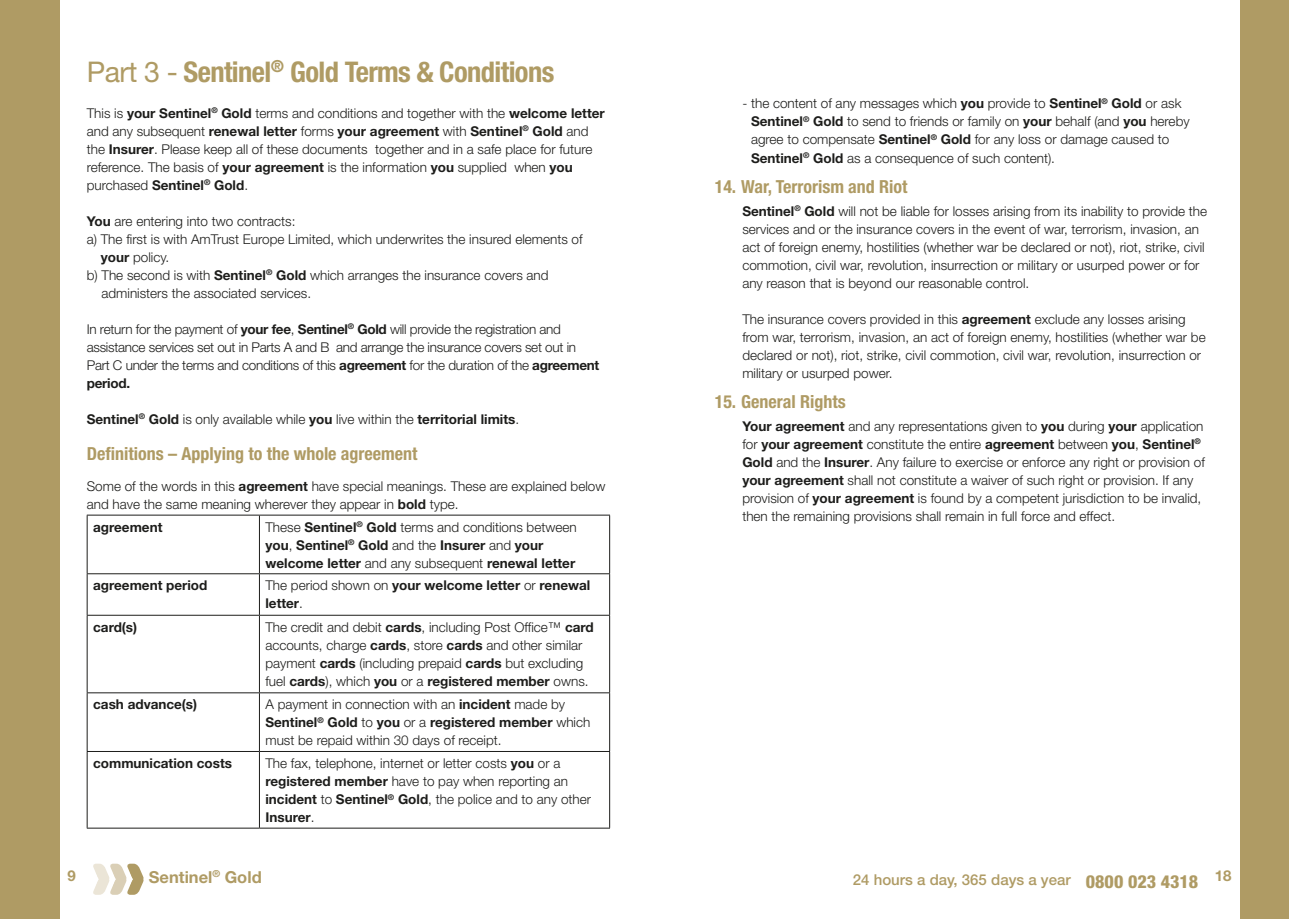
<style>
.page{position:relative;width:1289px;height:919px;background:#fff}
.page>*{position:absolute;margin:0;border:0;box-sizing:border-box;transform-origin:0 0}
.t1{font:700 condensed 28.5px "Helvetica Neue";letter-spacing:-.02em;color:#af9b64}
.t2{font:700 condensed 18px "Helvetica Neue";color:#af9b64}
.t3{font:700 16.5px "Helvetica Neue";color:#af9b64}
.t4{font:500 15px "Helvetica Neue";color:#af9b64}
.t5{font:700 15px "Helvetica Neue";color:#af9b64}
.t6{font:300 13.5px/18px "Helvetica Neue";color:#1d1d1b}
.t7{font:700 13.5px/18px "Helvetica Neue";color:#1d1d1b}
.t8{font:300 13.5px/18px "Helvetica Neue";letter-spacing:-.02em;color:#1d1d1b}
.s1{font-weight:400;font-stretch:normal}
.s2{font-weight:700}
.s3{font-weight:300}
.s4{font-weight:800;font-stretch:condensed;font-size:18px}
</style>
<div class="page">
<div style="left:0;top:0;width:59px;height:918px;background:#af9b64"></div>
<svg style="left:93px;top:863px;width:51px;height:31px"></svg>
<hr style="left:87px;top:514px;width:172px;height:1px;background:#1d1d1b">
<hr style="left:87px;top:515px;width:1px;height:58px;background:#1d1d1b">
<hr style="left:259px;top:514px;width:351px;height:1px;background:#1d1d1b">
<hr style="left:259px;top:515px;width:1px;height:58px;background:#1d1d1b">
<hr style="left:609px;top:515px;width:1px;height:58px;background:#1d1d1b">
<hr style="left:87px;top:573px;width:172px;height:1px;background:#1d1d1b">
<hr style="left:87px;top:574px;width:1px;height:41px;background:#1d1d1b">
<hr style="left:259px;top:573px;width:351px;height:1px;background:#1d1d1b">
<hr style="left:259px;top:574px;width:1px;height:41px;background:#1d1d1b">
<hr style="left:609px;top:574px;width:1px;height:41px;background:#1d1d1b">
<hr style="left:87px;top:615px;width:172px;height:1px;background:#1d1d1b">
<hr style="left:87px;top:615px;width:1px;height:77px;background:#1d1d1b">
<hr style="left:259px;top:615px;width:351px;height:1px;background:#1d1d1b">
<hr style="left:259px;top:615px;width:1px;height:77px;background:#1d1d1b">
<hr style="left:609px;top:615px;width:1px;height:77px;background:#1d1d1b">
<hr style="left:87px;top:692px;width:172px;height:1px;background:#1d1d1b">
<hr style="left:87px;top:693px;width:1px;height:58px;background:#1d1d1b">
<hr style="left:259px;top:692px;width:351px;height:1px;background:#1d1d1b">
<hr style="left:259px;top:693px;width:1px;height:58px;background:#1d1d1b">
<hr style="left:609px;top:693px;width:1px;height:58px;background:#1d1d1b">
<hr style="left:87px;top:751px;width:172px;height:1px;background:#1d1d1b">
<hr style="left:87px;top:751px;width:1px;height:76px;background:#1d1d1b">
<hr style="left:259px;top:751px;width:351px;height:1px;background:#1d1d1b">
<hr style="left:259px;top:751px;width:1px;height:76px;background:#1d1d1b">
<hr style="left:609px;top:751px;width:1px;height:76px;background:#1d1d1b">
<hr style="left:87px;top:827px;width:172px;height:1px;background:#1d1d1b">
<hr style="left:259px;top:827px;width:351px;height:1px;background:#1d1d1b">
<div style="left:1239px;top:0;width:49px;height:918px;background:#af9b64"></div>
<h1 class="t1" style="left:87px;top:55px;width:469px"><span class="s1">Part 3 -</span> Sentinel<sup>®</sup> Gold Terms &amp; Conditions</h1>
<p class="t6" style="left:87px;top:104px;width:519px">This is <span class="s2">your Sentinel</span><sup>®</sup> <span class="s2">Gold</span> terms and conditions and together with the <span class="s2">welcome letter </span>and any subsequent <span class="s2">renewal letter</span> forms <span class="s2">your agreement</span> with <span class="s2">Sentinel</span><sup>®</sup> <span class="s2">Gold</span> and the <span class="s2">Insurer</span>. Please keep all of these documents together and in a safe place for future reference. The basis of <span class="s2">your agreement</span> is the information <span class="s2">you</span> supplied when <span class="s2">you </span>purchased <span class="s2">Sentinel</span><sup>®</sup> <span class="s2">Gold</span>.</p>
<p class="t6" style="left:87px;top:212px;width:210px"><span class="s2">You</span> are entering into two contracts:</p>
<p class="t6" style="left:87px;top:230px;width:497px">a) The first is with AmTrust Europe Limited, which underwrites the insured elements of</p>
<p class="t6" style="left:101px;top:248px;width:70px"><span class="s2">your</span> policy.</p>
<p class="t6" style="left:87px;top:266px;width:463px">b) The second is with <span class="s2">Sentinel</span><sup>®</sup> <span class="s2">Gold</span> which arranges the insurance covers and</p>
<p class="t6" style="left:101px;top:284px;width:211px">administers the associated services.</p>
<p class="t8" style="left:87px;top:320px;width:514px">In return for the payment of <span class="s2">your fee</span>, <span class="s2">Sentinel</span><sup>®</sup> <span class="s2">Gold</span> will provide the registration and assistance services set out in Parts A and B and arrange the insurance covers set out in Part C under the terms and conditions of this <span class="s2">agreement</span> for the duration of the <span class="s2">agreement period.</span></p>
<p class="t6" style="left:87px;top:410px;width:434px"><span class="s2">Sentinel</span><sup>®</sup> <span class="s2">Gold</span> is only available while <span class="s2">you</span> live within the <span class="s2">territorial limits</span>.</p>
<h2 class="t2" style="left:87px;top:442px;width:332px">Definitions – Applying to the whole agreement</h2>
<p class="t6" style="left:87px;top:476px;width:520px">Some of the words in this <span class="s2">agreement</span> have special meanings. These are explained below and have the same meaning wherever they appear in <span class="s2">bold</span> type.</p>
<p class="t7" style="left:93px;top:517px;width:71px">agreement</p>
<p class="t7" style="left:265px;top:517px;width:313px"><span class="s3">These</span> Sentinel<sup>®</sup> Gold <span class="s3">terms and conditions between </span>you<span class="s3">,</span> Sentinel<sup>®</sup> Gold <span class="s3">and the</span> Insurer <span class="s3">and</span> your welcome letter <span class="s3">and any subsequent</span> renewal letter</p>
<p class="t7" style="left:93px;top:576px;width:116px">agreement period</p>
<p class="t7" style="left:265px;top:576px;width:326px"><span class="s3">The period shown on</span> your welcome letter <span class="s3">or</span> renewal letter<span class="s3">.</span></p>
<p class="t7" style="left:93px;top:617px;width:45px">card(s)</p>
<p class="t6" style="left:265px;top:617px;width:330px">The credit and debit <span class="s2">cards</span>, including Post Office™ <span class="s2">card </span>accounts, charge <span class="s2">cards</span>, store <span class="s2">cards</span> and other similar payment <span class="s2">cards</span> (including prepaid <span class="s2">cards</span> but excluding fuel <span class="s2">cards</span>), which <span class="s2">you</span> or a <span class="s2">registered member</span> owns.</p>
<p class="t7" style="left:93px;top:695px;width:106px">cash advance(s)</p>
<p class="t6" style="left:265px;top:695px;width:326px">A payment in connection with an <span class="s2">incident</span> made by<br><span class="s2">Sentinel</span><sup>®</sup> <span class="s2">Gold</span> to <span class="s2">you</span> or a <span class="s2">registered member</span> which must be repaid within 30 days of receipt.</p>
<p class="t7" style="left:93px;top:753px;width:140px">communication costs</p>
<p class="t6" style="left:265px;top:754px;width:327px">The fax, telephone, internet or letter costs <span class="s2">you</span> or a <span class="s2">registered member</span> have to pay when reporting an <span class="s2">incident</span> to <span class="s2">Sentinel</span><sup>®</sup> <span class="s2">Gold</span>, the police and to any other <span class="s2">Insurer</span>.</p>
<p class="t5" style="left:68px;top:866px;width:10px">9</p>
<p class="t3" style="left:149px;top:866px;width:114px">Sentinel<sup>®</sup> Gold</p>
<p class="t6" style="left:751px;top:94px;width:440px;text-indent:-9px">- the content of any messages which <span class="s2">you</span> provide to <span class="s2">Sentinel</span><sup>®</sup> <span class="s2">Gold</span> or ask <span class="s2">Sentinel</span><sup>®</sup> <span class="s2">Gold</span> to send to friends or family on <span class="s2">your</span> behalf (and <span class="s2">you</span> hereby agree to compensate <span class="s2">Sentinel</span><sup>®</sup> <span class="s2">Gold</span> for any loss or damage caused to <span class="s2">Sentinel</span><sup>®</sup> <span class="s2">Gold</span> as a consequence of such content).</p>
<h2 class="t2" style="left:714px;top:176px;width:194px">14. War, Terrorism and Riot</h2>
<p class="t6" style="left:742px;top:201px;width:466px"><span class="s2">Sentinel</span><sup>®</sup> <span class="s2">Gold</span> will not be liable for losses arising from its inability to provide the services and or the insurance covers in the event of war, terrorism, invasion, an act of foreign enemy, hostilities (whether war be declared or not), riot, strike, civil commotion, civil war, revolution, insurrection or military or usurped power or for any reason that is beyond our reasonable control.</p>
<p class="t6" style="left:742px;top:309px;width:465px">The insurance covers provided in this <span class="s2">agreement</span> exclude any losses arising from war, terrorism, invasion, an act of foreign enemy, hostilities (whether war be declared or not), riot, strike, civil commotion, civil war, revolution, insurrection or military or usurped power.</p>
<h2 class="t2" style="left:714px;top:391px;width:132px">15. General Rights</h2>
<p class="t6" style="left:742px;top:416px;width:464px"><span class="s2">Your agreement</span> and any representations given to <span class="s2">you</span> during <span class="s2">your</span> application for <span class="s2">your agreement</span> constitute the entire <span class="s2">agreement</span> between <span class="s2">you</span>, <span class="s2">Sentinel</span><sup>® </sup><span class="s2">Gold</span> and the <span class="s2">Insurer</span>. Any failure to exercise or enforce any right or provision of <span class="s2">your agreement</span> shall not constitute a waiver of such right or provision. If any provision of <span class="s2">your agreement</span> is found by a competent jurisdiction to be invalid, then the remaining provisions shall remain in full force and effect.</p>
<p class="t4" style="left:853px;top:870px;width:380px">24 hours a day, 365 days a year <span class="s4">0800 023 4318</span> <sup>18</sup></p>
</div>
